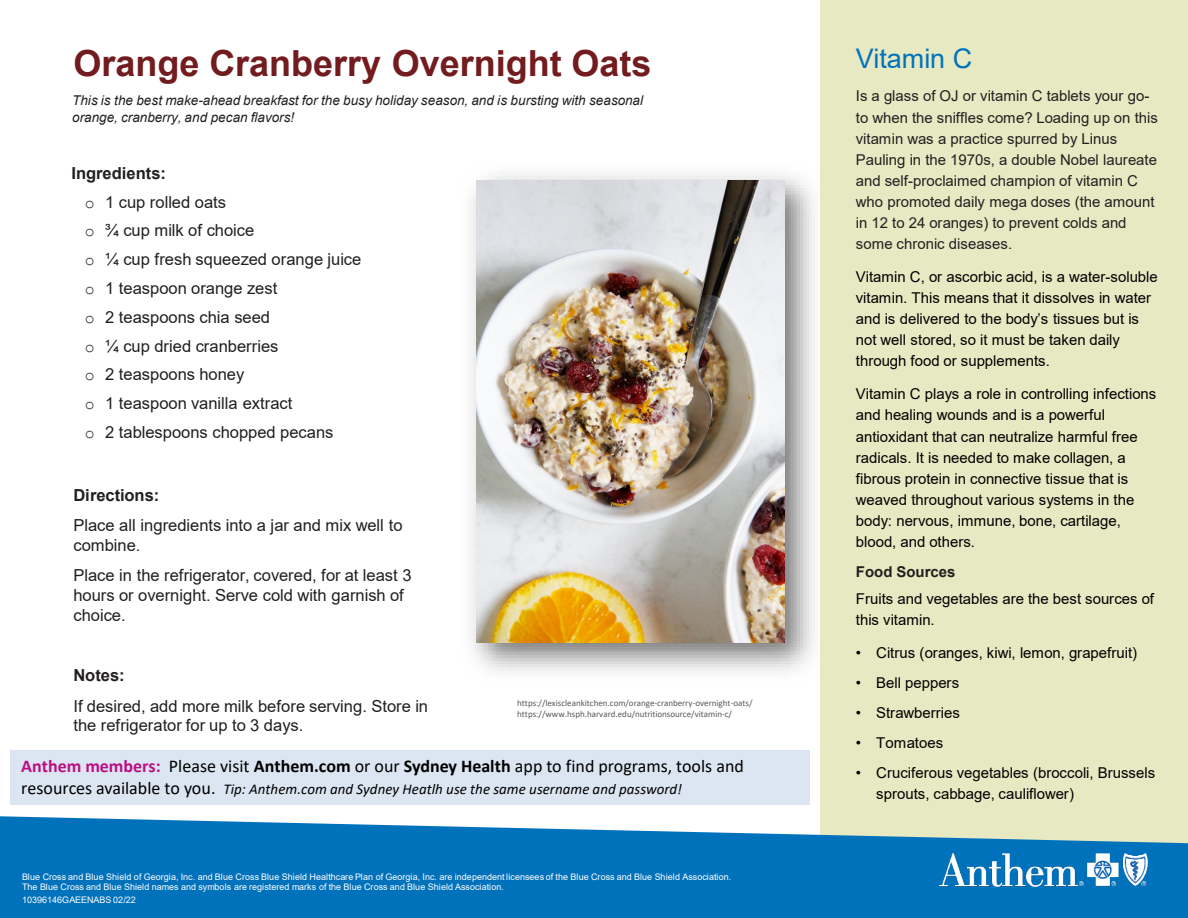
<style>
.page{position:relative;width:1188px;height:918px;background:#fff}
.page>*{position:absolute;margin:0;border:0;box-sizing:border-box;transform-origin:0 0}
.t1{font:700 36px "Arial";color:#721c1f}
.t2{font:27px "Arial";color:#0072bc}
.t3{font:18px "Calibri";color:#000}
.t4{font:16.5px/19.8px "Arial";color:#231f20}
.t5{font:700 16.5px "Arial";color:#231f20}
.t6{font:15px/21px "Arial";color:#000}
.t7{font:15px/21px "Arial";color:#231f20}
.t8{font:italic 15px "Calibri";letter-spacing:.005em;color:#000}
.t9{font:700 15px "Arial";letter-spacing:.005em;color:#231f20}
.t10{font:italic 13.5px/16.2px "Arial";letter-spacing:.005em;color:#231f20}
.t11{font:9px/10.5px "Arial";letter-spacing:.005em;color:#fff}
.t12{font:9px "Calibri";letter-spacing:-.005em;color:#595959}
.s1{font-family:"Courier New"}
.s2{font-weight:700;color:#ba0e82}
.s3{font-weight:700}
.s4{font-style:normal;font-size:18px}
</style>
<div class="page">
<img style="left:470px;top:157px;width:351px;height:532px">
<img style="left:476px;top:180px;width:309px;height:463px">
<div style="left:821px;top:0;width:367px;height:864px;background:#e6e9c2"></div>
<svg style="left:0;top:816px;width:1188px;height:102px;fill:#0072bc"></svg>
<img style="left:940px;top:854px;width:208px;height:33px">
<div style="left:10px;top:750px;width:800px;height:54px;background:#dce6f2"></div>
<h2 class="t1" style="left:73px;top:38px;width:580px">Orange Cranberry Overnight Oats</h2>
<p class="t10" style="left:72px;top:93px;width:572px">This is the best make-ahead breakfast for the busy holiday season, and is bursting with seasonal orange, cranberry, and pecan flavors!</p>
<p class="t5" style="left:71px;top:161px;width:96px">Ingredients:</p>
<p class="t4" style="left:85px;top:192px;width:143px"><span class="s1">o</span> 1 cup rolled oats</p>
<p class="t4" style="left:85px;top:221px;width:171px"><span class="s1">o</span> ¾ cup milk of choice</p>
<p class="t4" style="left:85px;top:249px;width:278px"><span class="s1">o</span> ¼ cup fresh squeezed orange juice</p>
<p class="t4" style="left:85px;top:278px;width:194px"><span class="s1">o</span> 1 teaspoon orange zest</p>
<p class="t4" style="left:85px;top:307px;width:187px"><span class="s1">o</span> 2 teaspoons chia seed</p>
<p class="t4" style="left:85px;top:336px;width:195px"><span class="s1">o</span> ¼ cup dried cranberries</p>
<p class="t4" style="left:85px;top:365px;width:161px"><span class="s1">o</span> 2 teaspoons honey</p>
<p class="t4" style="left:85px;top:393px;width:209px"><span class="s1">o</span> 1 teaspoon vanilla extract</p>
<p class="t4" style="left:85px;top:422px;width:250px"><span class="s1">o</span> 2 tablespoons chopped pecans</p>
<p class="t5" style="left:73px;top:483px;width:87px">Directions:</p>
<p class="t4" style="left:73px;top:515px;width:331px">Place all ingredients into a jar and mix well to combine.</p>
<p class="t4" style="left:73px;top:565px;width:340px">Place in the refrigerator, covered, for at least 3 hours or overnight. Serve cold with garnish of choice.</p>
<p class="t5" style="left:73px;top:664px;width:53px">Notes:</p>
<p class="t4" style="left:73px;top:696px;width:356px">If desired, add more milk before serving. Store in the refrigerator for up to 3 days.</p>
<p class="t12" style="left:517px;top:697px;width:237px">https://lexiscleankitchen.com/orange-cranberry-overnight-oats/</p>
<p class="t12" style="left:517px;top:708px;width:216px">https://www.hsph.harvard.edu/nutritionsource/vitamin-c/</p>
<p class="t3" style="left:21px;top:754px;width:724px"><span class="s2">Anthem members:</span> Please visit <span class="s3">Anthem.com</span> or our <span class="s3">Sydney Health</span> app to find programs, tools and</p>
<p class="t8" style="left:21px;top:778px;width:662px"><span class="s4">resources available to you.</span> Tip: Anthem.com and Sydney Heatlh use the same username and password!</p>
<p class="t11" style="left:22px;top:871px;width:711px">Blue Cross and Blue Shield of Georgia, Inc. and Blue Cross Blue Shield Healthcare Plan of Georgia, Inc. are independent licensees of the Blue Cross and Blue Shield Association.<br>The Blue Cross and Blue Shield names and symbols are registered marks of the Blue Cross and Blue Shield Association.</p>
<p class="t11" style="left:22px;top:894px;width:115px">10396146GAEENABS 02/22</p>
<p class="t2" style="left:856px;top:40px;width:118px">Vitamin C</p>
<p class="t7" style="left:856px;top:86px;width:303px">Is a glass of OJ or vitamin C tablets your go&shy;to when the sniffles come? Loading up on this vitamin was a practice spurred by Linus Pauling in the 1970s, a double Nobel laureate and self-proclaimed champion of vitamin C who promoted daily mega doses (the amount in 12 to 24 oranges) to prevent colds and some chronic diseases.</p>
<p class="t6" style="left:856px;top:266px;width:303px">Vitamin C, or ascorbic acid, is a water-soluble vitamin. This means that it dissolves in water and is delivered to the body’s tissues but is not well stored, so it must be taken daily through food or supplements.</p>
<p class="t6" style="left:856px;top:384px;width:302px">Vitamin C plays a role in controlling infections and healing wounds and is a powerful antioxidant that can neutralize harmful free radicals. It is needed to make collagen, a fibrous protein in connective tissue that is weaved throughout various systems in the body: nervous, immune, bone, cartilage, blood, and others.</p>
<p class="t9" style="left:856px;top:561px;width:101px">Food Sources</p>
<p class="t6" style="left:856px;top:588px;width:300px">Fruits and vegetables are the best sources of this vitamin.</p>
<p class="t6" style="left:856px;top:642px;width:283px">• Citrus (oranges, kiwi, lemon, grapefruit)</p>
<p class="t6" style="left:856px;top:672px;width:105px">• Bell peppers</p>
<p class="t6" style="left:856px;top:702px;width:105px">• Strawberries</p>
<p class="t6" style="left:856px;top:732px;width:89px">• Tomatoes</p>
<p class="t6" style="left:876px;top:762px;width:280px;text-indent:-20px">• Cruciferous vegetables (broccoli, Brussels sprouts, cabbage, cauliflower)</p>
</div>
